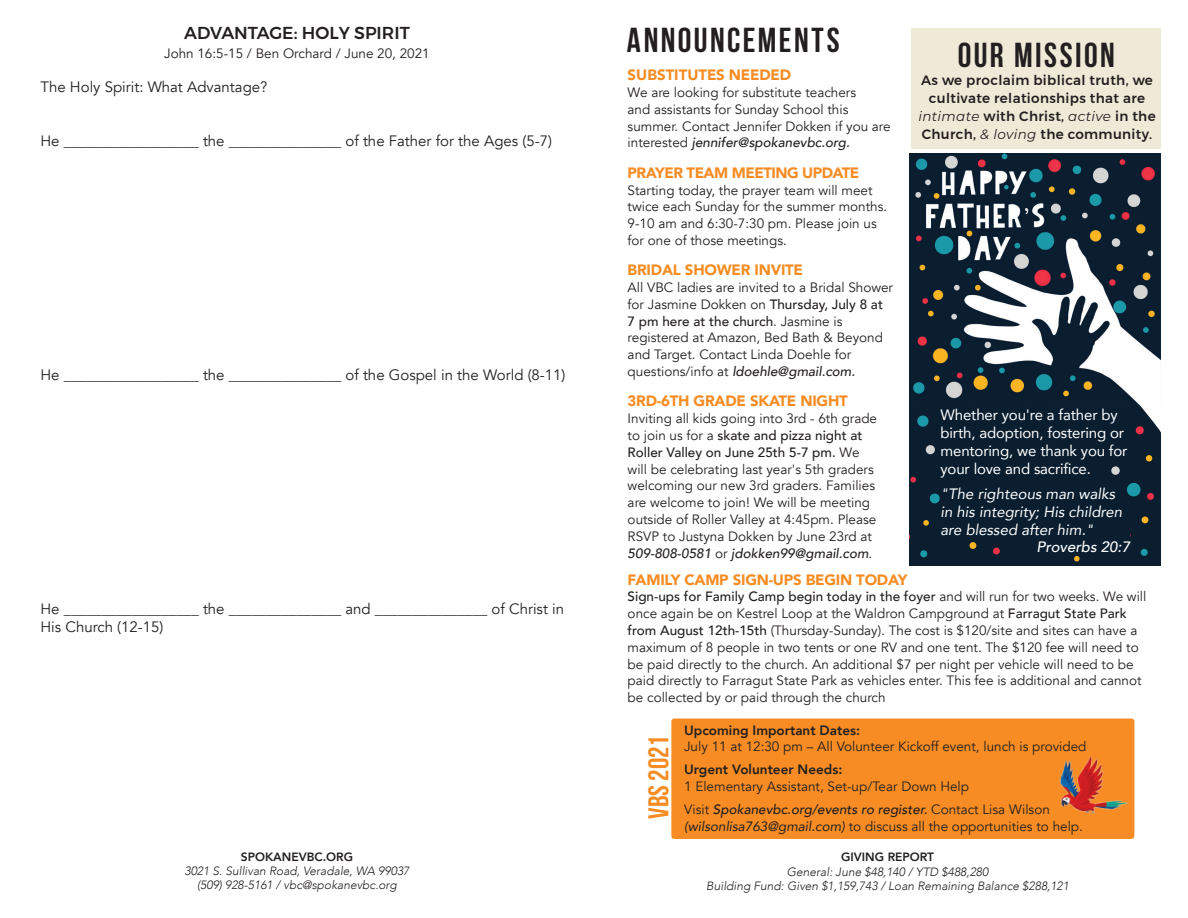
<style>
.page{position:relative;width:1188px;height:918px;background:#fff}
.page>*{position:absolute;margin:0;border:0;box-sizing:border-box;transform-origin:0 0}
.t1{font:700 34.5px "Bebas Neue";letter-spacing:.07em;color:#231f20}
.t2{font:700 28.5px "Bebas Neue";color:#f68c23}
.t3{font:500 17.25px "Montserrat";color:#231f20}
.t4{font:15px/18px "Avenir";color:#231f20}
.t5{font:15px/18px "Avenir";letter-spacing:-.01em;color:#fff}
.t6{font:900 15px "Avenir";letter-spacing:-.015em;color:#f68c23}
.t7{font:italic 15px/18px "Avenir";color:#fff}
.t8{font:900 15px "Avenir";letter-spacing:-.035em;color:#f68c23}
.t9{font:italic 500 15px "Avenir";color:#fff}
.t10{font:13.5px/16.8px "Avenir";color:#231f20}
.t11{font:500 13.5px/18px "Montserrat";letter-spacing:.025em;color:#231f20;text-align:center}
.t12{font:800 13.5px "Avenir";color:#231f20}
.t13{font:italic 300 12px/14.4px "Avenir";color:#231f20;text-align:center}
.t14{font:800 12px "Avenir";color:#231f20}
.s1{font-weight:500;font-style:italic}
.s2{font-weight:500}
.s3{font-weight:400;font-style:italic}
.s4{font-style:italic}
</style>
<div class="page">
<div style="left:912px;top:28px;width:249px;height:120px;background:#efead7"></div>
<div style="left:910px;top:397px;width:251px;height:169px;background:#0a1e30"></div>
<img style="left:910px;top:154px;width:251px;height:251px">
<svg style="left:923px;top:520px;width:6px;height:6px"></svg>
<svg style="left:910px;top:477px;width:6px;height:6px"></svg>
<svg style="left:917px;top:415px;width:12px;height:12px"></svg>
<svg style="left:925px;top:445px;width:10px;height:10px"></svg>
<svg style="left:920px;top:550px;width:8px;height:7px"></svg>
<svg style="left:929px;top:493px;width:11px;height:11px"></svg>
<svg style="left:1140px;top:548px;width:8px;height:8px"></svg>
<svg style="left:993px;top:547px;width:7px;height:7px"></svg>
<svg style="left:970px;top:542px;width:7px;height:7px"></svg>
<svg style="left:1147px;top:493px;width:7px;height:7px"></svg>
<svg style="left:1142px;top:516px;width:7px;height:7px"></svg>
<svg style="left:1074px;top:556px;width:6px;height:5px"></svg>
<svg style="left:1145px;top:455px;width:7px;height:7px"></svg>
<svg style="left:1135px;top:405px;width:26px;height:30px"></svg>
<svg style="left:1127px;top:483px;width:14px;height:13px"></svg>
<div style="left:1111px;top:466px;width:9px;height:9px;background:#d4d5d4;border-radius:50%"></div>
<div style="left:671px;top:719px;width:463px;height:120px;background:#f68c23;border-radius:3px"></div>
<img style="left:1059px;top:756px;width:69px;height:58px">
<p class="t3" style="left:184px;top:19px;width:227px">ADVANTAGE: HOLY SPIRIT</p>
<p class="t10" style="left:164px;top:46px;width:267px">John 16:5-15 / Ben Orchard / June 20, 2021</p>
<p class="t4" style="left:40px;top:78px;width:228px">The Holy Spirit: What Advantage?</p>
<p class="t4" style="left:40px;top:132px;width:513px">He __________________ the _______________ of the Father for the Ages (5-7)</p>
<p class="t4" style="left:40px;top:366px;width:527px">He __________________ the _______________ of the Gospel in the World (8-11)</p>
<p class="t4" style="left:40px;top:600px;width:525px">He __________________ the _______________ and _______________ of Christ in<br>His Church (12-15)</p>
<p class="t14" style="left:241px;top:847px;width:114px">SPOKANEVBC.ORG</p>
<p class="t13" style="left:185px;top:864px;width:226px">3021 S. Sullivan Road, Veradale, WA 99037 (509) 928-5161 / vbc@spokanevbc.org</p>
<h1 class="t1" style="left:627px;top:21px;width:214px">ANNOUNCEMENTS</h1>
<p class="t6" style="left:628px;top:62px;width:165px">SUBSTITUTES NEEDED</p>
<p class="t10" style="left:628px;top:84px;width:265px">We are looking for substitute teachers<br>and assistants for Sunday School this summer. Contact Jennifer Dokken if you are interested <span class="s1">jennifer@spokanevbc.org.</span></p>
<p class="t8" style="left:628px;top:160px;width:233px">PRAYER TEAM MEETING UPDATE</p>
<p class="t10" style="left:628px;top:182px;width:261px">Starting today, the prayer team will meet twice each Sunday for the summer months.<br>9-10 am and 6:30-7:30 pm. Please join us for one of those meetings.</p>
<p class="t6" style="left:628px;top:257px;width:177px">BRIDAL SHOWER INVITE</p>
<p class="t10" style="left:628px;top:279px;width:267px">All VBC ladies are invited to a Bridal Shower for Jasmine Dokken on <span class="s2">Thursday, July 8 at 7 pm here at the church</span>. Jasmine is registered at Amazon, Bed Bath &amp; Beyond and Target. Contact Linda Doehle for questions/info at <span class="s1">ldoehle@gmail.com.</span></p>
<p class="t6" style="left:628px;top:388px;width:222px">3RD-6TH GRADE SKATE NIGHT</p>
<p class="t10" style="left:628px;top:410px;width:251px">Inviting all kids going into 3rd - 6th grade to join us for a <span class="s2">skate and pizza night at Roller Valley on June 25th 5-7 pm.</span> We will be celebrating last year's 5th graders welcoming our new 3rd graders. Families are welcome to join! We will be meeting outside of Roller Valley at 4:45pm. Please RSVP to Justyna Dokken by June 23rd at <span class="s1">509-808-0581</span> or <span class="s1">jdokken99@gmail.com</span>.</p>
<h1 class="t1" style="left:958px;top:36px;width:159px">OUR MISSION</h1>
<p class="t11" style="left:918px;top:71px;width:239px">As we proclaim biblical truth, we cultivate relationships that are <span class="s3">intimate</span> with Christ, <span class="s3">active</span> in the Church, <span class="s3">&amp; loving</span> the community.</p>
<p class="t5" style="left:941px;top:405px;width:189px">Whether you're a father by birth, adoption, fostering or mentoring, we thank you for your love and sacrifice.</p>
<p class="t7" style="left:941px;top:485px;width:183px">"The righteous man walks in his integrity; His children are blessed after him."</p>
<p class="t9" style="left:1037px;top:538px;width:95px">Proverbs 20:7</p>
<p class="t6" style="left:628px;top:567px;width:281px">FAMILY CAMP SIGN-UPS BEGIN TODAY</p>
<p class="t10" style="left:628px;top:589px;width:520px"><span class="s2">Sign-ups for Family Camp begin today in the foyer</span> and will run for two weeks. We will once again be on Kestrel Loop at the Waldron Campground at <span class="s2">Farragut State Park from August 12th-15th</span> (Thursday-Sunday). The cost is $120/site and sites can have a maximum of 8 people in two tents or one RV and one tent. The $120 fee will need to be paid directly to the church. An additional $7 per night per vehicle will need to be paid directly to Farragut State Park as vehicles enter. This fee is additional and cannot be collected by or paid through the church</p>
<p class="t12" style="left:684px;top:719px;width:177px">Upcoming Important Dates:</p>
<p class="t10" style="left:684px;top:738px;width:404px">July 11 at 12:30 pm – All Volunteer Kickoff event, lunch is provided</p>
<p class="t12" style="left:684px;top:759px;width:160px">Urgent Volunteer Needs:</p>
<p class="t10" style="left:684px;top:775px;width:367px;line-height:23.2px">1 Elementary Assistant, Set-up/Tear Down Help<br>Visit <span class="s1">Spokanevbc.org/events ro register.</span> Contact Lisa Wilson</p>
<p class="t10" style="left:684px;top:818px;width:400px"><span class="s4">(wilsonlisa763@gmail.com)</span> to discuss all the opportunities to help.</p>
<h2 class="t2" style="left:643px;top:819px;width:85px;rotate:-90deg">VBS 2021</h2>
<p class="t14" style="left:841px;top:848px;width:94px">GIVING REPORT</p>
<p class="t13" style="left:706px;top:864px;width:364px">General: June $48,140 / YTD $488,280<br>Building Fund: Given $1,159,743 / Loan Remaining Balance $288,121</p>
</div>
